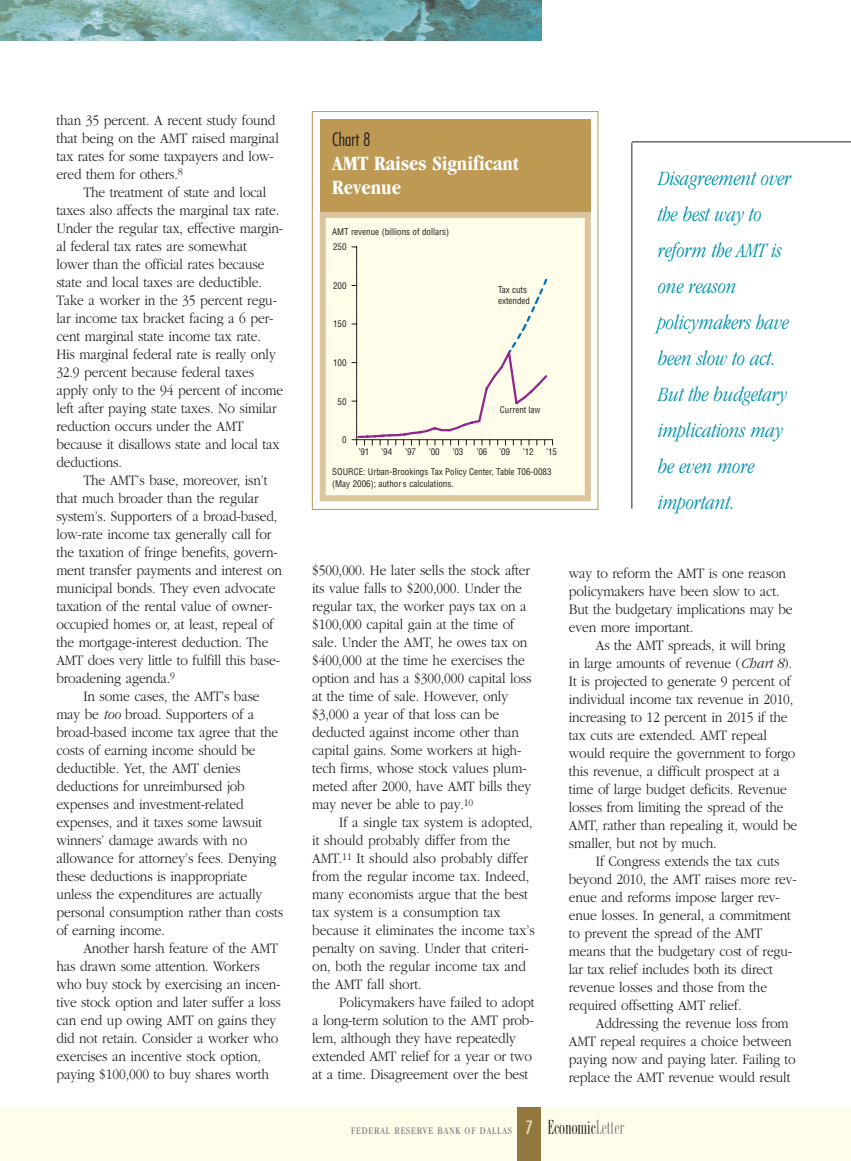
<style>
.page{position:relative;width:851px;height:1161px;background:#fff}
.page>*{position:absolute;margin:0;border:0;box-sizing:border-box;transform-origin:0 0}
.t1{font:italic 300 condensed 21px/36px "Garamond";color:#0091ad}
.t2{font:700 condensed 21px/24px "Garamond";color:#fff}
.t3{font:300 condensed 18px "Futura";color:#231f20}
.t4{font:300 15px/18px "Garamond";letter-spacing:-.01em;color:#231f20;scale:.9 1}
.t5{font:condensed 10.5px "Garamond";letter-spacing:.09em;color:#808285}
.t6{font:condensed 9px/10.8px "Helvetica";color:#231f20}
.s1{font-style:italic}
.s2{font-family:"Futura";font-weight:500;font-size:18px;color:#e8dbc1}
.s3{font-family:"AT Torino";font-size:21px;color:#231f20}
.s4{font-family:"AT Torino";font-size:21px}
</style>
<div class="page">
<img style="left:0;top:0;width:541px;height:40px">
<div style="left:0;top:1107px;width:850px;height:54px;background:#fffde9"></div>
<div style="left:517px;top:1107px;width:24px;height:54px;background:#92773e"></div>
<div style="left:312px;top:111px;width:286px;height:399px;border:1px solid #be9954"></div>
<div style="left:322px;top:215px;width:265px;height:283px;background:#fffde9"></div>
<div style="left:319px;top:212px;width:271px;height:289px;border:6px solid #dcc59c"></div>
<hr style="left:356px;top:247px;width:1px;height:193px;background:#231f20">
<svg style="left:352px;top:277px;width:201px;height:168px"></svg>
<div style="left:320px;top:120px;width:270px;height:92px;background:#be9954"></div>
<hr style="left:631px;top:142px;width:219px;height:1px;background:#231f20">
<hr style="left:631px;top:143px;width:1px;height:366px;background:#231f20">
<p class="t4" style="left:56px;top:112px;width:249px">than 35 percent. A recent study found that being on the AMT raised marginal tax rates for some taxpayers and low&shy;ered them for others.<sup>8</sup></p>
<p class="t4" style="left:56px;top:184px;width:254px;text-indent:27px">The treatment of state and local taxes also affects the marginal tax rate.<br>Under the regular tax, effective margin&shy;al federal tax rates are somewhat<br>lower than the official rates because state and local taxes are deductible.<br>Take a worker in the 35 percent regu&shy;lar income tax bracket facing a 6 per&shy;cent marginal state income tax rate.<br>His marginal federal rate is really only 32.9 percent because federal taxes apply only to the 94 percent of income left after paying state taxes. No similar reduction occurs under the AMT because it disallows state and local tax deductions.</p>
<p class="t4" style="left:56px;top:472px;width:252px;text-indent:27px">The AMT’s base, moreover, isn’t that much broader than the regular system’s. Supporters of a broad-based, low-rate income tax generally call for the taxation of fringe benefits, govern&shy;ment transfer payments and interest on municipal bonds. They even advocate taxation of the rental value of owner&shy;occupied homes or, at least, repeal of the mortgage-interest deduction. The AMT does very little to fulfill this base&shy;broadening agenda.<sup>9</sup></p>
<p class="t4" style="left:56px;top:688px;width:253px;text-indent:27px">In some cases, the AMT’s base may be <span class="s1">too</span> broad. Supporters of a broad-based income tax agree that the costs of earning income should be deductible. Yet, the AMT denies deductions for unreimbursed job expenses and investment-related expenses, and it taxes some lawsuit winners’ damage awards with no allowance for attorney’s fees. Denying these deductions is inappropriate unless the expenditures are actually personal consumption rather than costs of earning income.</p>
<p class="t4" style="left:56px;top:940px;width:251px;text-indent:27px">Another harsh feature of the AMT has drawn some attention. Workers who buy stock by exercising an incen&shy;tive stock option and later suffer a loss can end up owing AMT on gains they did not retain. Consider a worker who exercises an incentive stock option, paying $100,000 to buy shares worth</p>
<p class="t3" style="left:332px;top:132px;width:40px">Chart 8</p>
<h1 class="t2" style="left:332px;top:153px;width:188px">AMT Raises Significant<br>Revenue</h1>
<p class="t6" style="left:332px;top:227px;width:118px">AMT revenue (billions of dollars)</p>
<p class="t6" style="left:333px;top:242px;width:15px">250</p>
<p class="t6" style="left:333px;top:281px;width:15px">200</p>
<p class="t6" style="left:333px;top:320px;width:15px">150</p>
<p class="t6" style="left:498px;top:285px;width:33px">Tax cuts extended</p>
<p class="t6" style="left:333px;top:358px;width:15px">100</p>
<p class="t6" style="left:337px;top:397px;width:10px">50</p>
<p class="t6" style="left:342px;top:435px;width:6px">0</p>
<p class="t6" style="left:500px;top:406px;width:42px">Current law</p>
<p class="t6" style="left:358px;top:447px;width:12px">’91</p>
<p class="t6" style="left:381px;top:447px;width:12px">’94</p>
<p class="t6" style="left:405px;top:447px;width:12px">’97</p>
<p class="t6" style="left:428px;top:447px;width:12px">’00</p>
<p class="t6" style="left:452px;top:447px;width:12px">’03</p>
<p class="t6" style="left:476px;top:447px;width:12px">’06</p>
<p class="t6" style="left:499px;top:447px;width:12px">’09</p>
<p class="t6" style="left:522px;top:447px;width:12px">’12</p>
<p class="t6" style="left:546px;top:447px;width:12px">’15</p>
<p class="t6" style="left:332px;top:467px;width:221px;line-height:12px">SOURCE: Urban-Brookings Tax Policy Center, Table T06-0083 (May 2006); authorÕ s calculations.</p>
<h1 class="t1" style="left:658px;top:162px;width:135px">Disagreement over the best way to reform the AMT is one reason policymakers have been slow to act.<br>But the budgetary implications may be even more important.</h1>
<p class="t4" style="left:312px;top:563px;width:245px">$500,000. He later sells the stock after its value falls to $200,000. Under the regular tax, the worker pays tax on a $100,000 capital gain at the time of sale. Under the AMT, he owes tax on $400,000 at the time he exercises the option and has a $300,000 capital loss at the time of sale. However, only $3,000 a year of that loss can be deducted against income other than capital gains. Some workers at high&shy;tech firms, whose stock values plum&shy;meted after 2000, have AMT bills they may never be able to pay.<sup>10</sup></p>
<p class="t4" style="left:312px;top:815px;width:249px;text-indent:27px">If a single tax system is adopted, it should probably differ from the AMT.<sup>11</sup> It should also probably differ from the regular income tax. Indeed, many economists argue that the best tax system is a consumption tax because it eliminates the income tax’s penalty on saving. Under that criteri&shy;on, both the regular income tax and the AMT fall short.</p>
<p class="t4" style="left:312px;top:995px;width:248px;text-indent:27px">Policymakers have failed to adopt a long-term solution to the AMT prob&shy;lem, although they have repeatedly extended AMT relief for a year or two at a time. Disagreement over the best</p>
<p class="t4" style="left:569px;top:565px;width:250px">way to reform the AMT is one reason policymakers have been slow to act.<br>But the budgetary implications may be even more important.</p>
<p class="t4" style="left:569px;top:637px;width:255px;text-indent:27px">As the AMT spreads, it will bring in large amounts of revenue (<span class="s1">Chart 8</span>).<br>It is projected to generate 9 percent of individual income tax revenue in 2010, increasing to 12 percent in 2015 if the tax cuts are extended. AMT repeal would require the government to forgo this revenue, a difficult prospect at a time of large budget deficits. Revenue losses from limiting the spread of the AMT, rather than repealing it, would be smaller, but not by much.</p>
<p class="t4" style="left:569px;top:853px;width:255px;text-indent:27px">If Congress extends the tax cuts beyond 2010, the AMT raises more rev&shy;enue and reforms impose larger rev&shy;enue losses. In general, a commitment to prevent the spread of the AMT means that the budgetary cost of regu&shy;lar tax relief includes both its direct revenue losses and those from the required offsetting AMT relief.</p>
<p class="t4" style="left:569px;top:1015px;width:254px;text-indent:27px">Addressing the revenue loss from AMT repeal requires a choice between paying now and paying later. Failing to replace the AMT revenue would result</p>
<p class="t5" style="left:351px;top:1127px;width:274px">FEDERAL RESERVE BANK OF DALLAS <span class="s2">7</span> <span class="s3">Economic</span><span class="s4">Letter</span></p>
</div>
